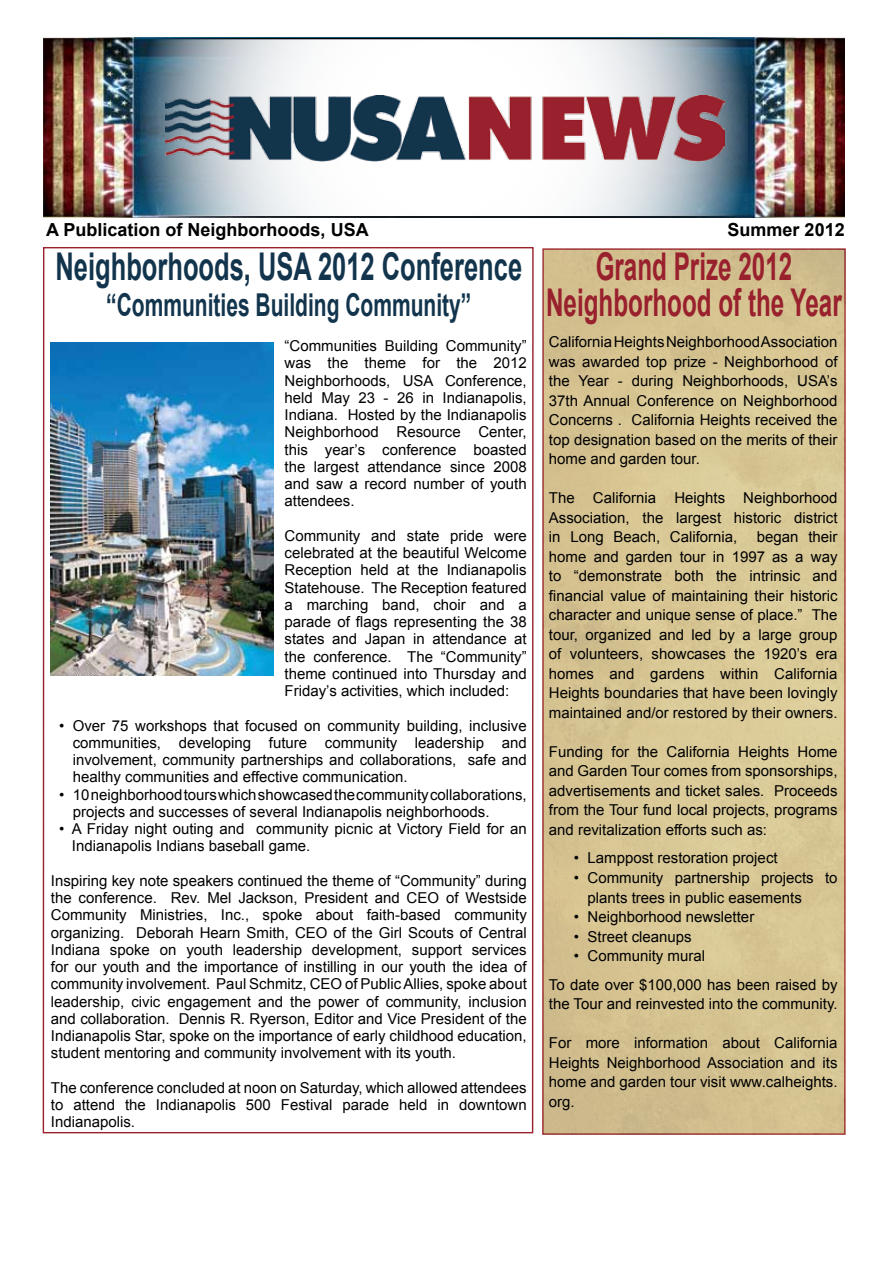
<style>
.page{position:relative;width:893px;height:1263px;background:#fff}
.page>*{position:absolute;margin:0;border:0;box-sizing:border-box;transform-origin:0 0}
.t1{font:700 38.25px/36px "Arial";color:#99202d;text-align:center;scale:.63 1}
.t2{font:700 38.25px "Arial";color:#12354d;scale:.67 1}
.t3{font:700 31.5px "Arial";color:#12354d;scale:.67 1}
.t4{font:700 18px "Arial";color:#000}
.t5{font:15px/17.2px "Arial";color:#000;text-align:justify}
.t6{font:14.1px "Arial";color:#000;scale:1.06 1}
</style>
<div class="page">
<img style="left:43px;top:38px;width:802px;height:180px">
<svg style="left:141px;top:41px;width:606px;height:174px"></svg>
<div style="left:138px;top:38px;width:612px;height:180px;border:2px solid #000"></div>
<img style="left:166px;top:96px;width:558px;height:66px">
<img style="left:51px;top:342px;width:222px;height:333px">
<img style="left:544px;top:250px;width:302px;height:885px">
<p class="t4" style="left:46px;top:218px;width:324px">A Publication of Neighborhoods, USA</p>
<p class="t4" style="left:728px;top:218px;width:119px">Summer 2012</p>
<h1 class="t2" style="left:56px;top:241px;width:698px">Neighborhoods, USA 2012 Conference</h1>
<h2 class="t3" style="left:106px;top:284px;width:547px">“Communities Building Community”</h2>
<p class="t5" style="left:285px;top:337px;width:244px">“Communities Building Community” was the theme for the 2012<br>Neighborhoods, USA Conference, held May 23 - 26 in Indianapolis, Indiana. Hosted by the Indianapolis Neighborhood Resource Center, this year’s conference boasted the largest attendance since 2008 and saw a record number of youth attendees.</p>
<p class="t5" style="left:285px;top:527px;width:244px">Community and state pride were celebrated at the beautiful Welcome Reception held at the Indianapolis Statehouse. The Reception featured a marching band, choir and a parade of flags representing the 38 states and Japan in attendance at the conference. The “Community” theme continued into Thursday and Friday’s activities, which included:</p>
<p class="t5" style="left:73px;top:717px;width:456px;text-indent:-14px">• Over 75 workshops that focused on community building, inclusive communities, developing future community leadership and involvement, community partnerships and collaborations, safe and healthy communities and effective communication.</p>
<p class="t5" style="left:73px;top:786px;width:455px;text-indent:-14px">• 10 neighborhood tours which showcased the community collaborations, projects and successes of several Indianapolis neighborhoods.</p>
<p class="t5" style="left:72px;top:820px;width:456px;text-indent:-13px">• A Friday night outing and community picnic at Victory Field for an<br>Indianapolis Indians baseball game.</p>
<p class="t5" style="left:51px;top:872px;width:477px">Inspiring key note speakers continued the theme of “Community” during the conference. Rev. Mel Jackson, President and CEO of Westside Community Ministries, Inc., spoke about faith-based community organizing. Deborah Hearn Smith, CEO of the Girl Scouts of Central Indiana spoke on youth leadership development, support services for our youth and the importance of instilling in our youth the idea of community involvement. Paul Schmitz, CEO of Public Allies, spoke about leadership, civic engagement and the power of community, inclusion and collaboration. Dennis R. Ryerson, Editor and Vice President of the Indianapolis Star, spoke on the importance of early childhood education, student mentoring and community involvement with its youth.</p>
<p class="t5" style="left:51px;top:1079px;width:477px">The conference concluded at noon on Saturday, which allowed attendees to attend the Indianapolis 500 Festival parade held in downtown Indianapolis.</p>
<h1 class="t1" style="left:546px;top:250px;width:471px">Grand Prize 2012<br>Neighborhood of the Year</h1>
<p class="t5" style="left:549px;top:333px;width:290px;line-height:19.5px">California Heights Neighborhood Association was awarded top prize - Neighborhood of the Year - during Neighborhoods, USA’s 37th Annual Conference on Neighborhood Concerns . California Heights received the top designation based on the merits of their home and garden tour.</p>
<p class="t5" style="left:549px;top:489px;width:290px;line-height:19.5px">The California Heights Neighborhood Association, the largest historic district in Long Beach, California,</p>
<p class="t6" style="left:285px;top:260px;width:6px">“</p>
<p class="t5" style="left:549px;top:528px;width:290px;line-height:19.5px;text-indent:208px">began their home and garden tour in 1997 as a way to “demonstrate both the intrinsic and financial value of maintaining their historic character and unique sense of place.” The tour, organized and led by a large group of volunteers, showcases the 1920’s era homes and gardens within California Heights boundaries that have been lovingly maintained and/or restored by their owners.</p>
<p class="t5" style="left:549px;top:742px;width:290px;line-height:19.5px">Funding for the California Heights Home and Garden Tour comes from sponsorships, advertisements and ticket sales. Proceeds from the Tour fund local projects, programs and revitalization efforts such as:</p>
<p class="t5" style="left:574px;top:850px;width:205px">• Lamppost restoration project</p>
<p class="t5" style="left:588px;top:868px;width:251px;line-height:19.5px;text-indent:-14px">• Community partnership projects to plants trees in public easements</p>
<p class="t5" style="left:574px;top:908px;width:182px">• Neighborhood newsletter</p>
<p class="t5" style="left:574px;top:928px;width:119px">• Street cleanups</p>
<p class="t5" style="left:549px;top:942px;width:290px;line-height:28.5px;text-indent:25px">• Community mural<br>To date over $100,000 has been raised by</p>
<p class="t5" style="left:549px;top:995px;width:290px">the Tour and reinvested into the community.</p>
<p class="t5" style="left:549px;top:1033px;width:290px;line-height:19.5px">For more information about California Heights Neighborhood Association and its home and garden tour visit www.calheights. org.</p>
</div>
